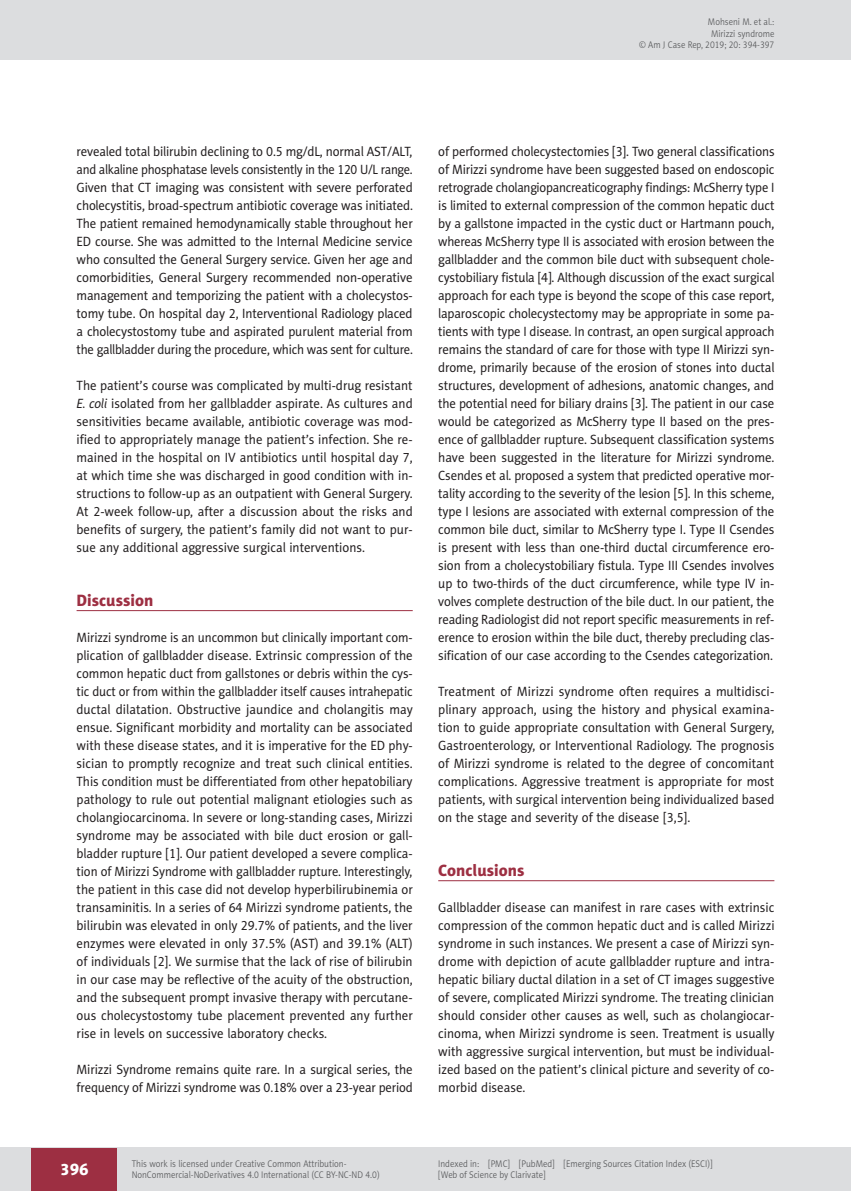
<style>
.page{position:relative;width:851px;height:1191px;background:#fff}
.page>*{position:absolute;margin:0;border:0;box-sizing:border-box;transform-origin:0 0}
.AJCR_Headline_1{font:16.5px "Naomi Sans EFN Heavy";color:#9d2f42}
.t1{font:16.5px "Naomi Sans EFN Heavy";color:#fff}
.AJCR_Body{font:13.5px/18px "Naomi Sans EFN";letter-spacing:-.01em;color:#231f20;text-align:justify;scale:.95 1}
.AJCR_Body-2{font:13.5px/18px "Naomi Sans EFN";letter-spacing:-.01em;color:#231f20;text-align:justify;scale:.93 1}
.AJCR_Body-3{font:13.5px/18px "Naomi Sans EFN";letter-spacing:-.01em;color:#231f20;text-align:justify;scale:.96 1}
.AJCR_pagina_zywa{font:9.75px/11.2px "Naomi Sans EFN Light";color:#57585a;scale:.9 1}
.AJCR_pagina_sygnatur{font:9.75px "Naomi Sans EFN Light";color:#57585a;scale:.9 1}
.s1{font-style:italic}
</style>
<div class="page">
<hr style="left:77px;top:610px;width:335px;height:1px;background:#9d2f42">
<hr style="left:438px;top:880px;width:336px;height:1px;background:#9d2f42">
<div style="left:0;top:1148px;width:850px;height:43px;background:#dcdddf"></div>
<div style="left:32px;top:1147px;width:85px;height:43px;background:#9d2f42"></div>
<div style="left:0;top:0;width:850px;height:60px;background:#dcdddf"></div>
<hr style="left:850px;top:0;width:1px;height:60px;background:#dcdddf">
<p class="AJCR_pagina_zywa" style="left:707px;top:16px;width:75px;text-align:center">Mohseni M. et al.:<br>Mirizzi syndrome</p>
<p class="AJCR_pagina_sygnatur" style="left:639px;top:39px;width:152px">© Am J Case Rep, 2019; 20: 394-397</p>
<p class="AJCR_Body" style="left:77px;top:142px;width:355px">revealed total bilirubin declining to 0.5 mg/dL, normal AST/ALT, and alkaline phosphatase levels consistently in the 120 U/L range.<br>Given that CT imaging was consistent with severe perforated cholecystitis, broad-spectrum antibiotic coverage was initiated.<br>The patient remained hemodynamically stable throughout her ED course. She was admitted to the Internal Medicine service who consulted the General Surgery service. Given her age and comorbidities, General Surgery recommended non-operative management and temporizing the patient with a cholecystos&shy;tomy tube. On hospital day 2, Interventional Radiology placed a cholecystostomy tube and aspirated purulent material from the gallbladder during the procedure, which was sent for culture.</p>
<p class="AJCR_Body" style="left:77px;top:376px;width:355px">The patient’s course was complicated by multi-drug resistant <span class="s1">E. coli</span> isolated from her gallbladder aspirate. As cultures and sensitivities became available, antibiotic coverage was mod&shy;ified to appropriately manage the patient’s infection. She re&shy;mained in the hospital on IV antibiotics until hospital day 7, at which time she was discharged in good condition with in&shy;structions to follow-up as an outpatient with General Surgery.<br>At 2-week follow-up, after a discussion about the risks and benefits of surgery, the patient’s family did not want to pur&shy;sue any additional aggressive surgical interventions.</p>
<p class="AJCR_Headline_1" style="left:77px;top:590px;width:78px">Discussion</p>
<p class="AJCR_Body-2" style="left:77px;top:628px;width:363px">Mirizzi syndrome is an uncommon but clinically important com&shy;plication of gallbladder disease. Extrinsic compression of the common hepatic duct from gallstones or debris within the cys&shy;tic duct or from within the gallbladder itself causes intrahepatic ductal dilatation. Obstructive jaundice and cholangitis may ensue. Significant morbidity and mortality can be associated with these disease states, and it is imperative for the ED phy&shy;sician to promptly recognize and treat such clinical entities.<br>This condition must be differentiated from other hepatobiliary pathology to rule out potential malignant etiologies such as cholangiocarcinoma. In severe or long-standing cases, Mirizzi syndrome may be associated with bile duct erosion or gall&shy;bladder rupture [1]. Our patient developed a severe complica&shy;tion of Mirizzi Syndrome with gallbladder rupture. Interestingly, the patient in this case did not develop hyperbilirubinemia or transaminitis. In a series of 64 Mirizzi syndrome patients, the bilirubin was elevated in only 29.7% of patients, and the liver enzymes were elevated in only 37.5% (AST) and 39.1% (ALT) of individuals [2]. We surmise that the lack of rise of bilirubin in our case may be reflective of the acuity of the obstruction, and the subsequent prompt invasive therapy with percutane&shy;ous cholecystostomy tube placement prevented any further rise in levels on successive laboratory checks.</p>
<p class="AJCR_Body" style="left:77px;top:1060px;width:355px">Mirizzi Syndrome remains quite rare. In a surgical series, the frequency of Mirizzi syndrome was 0.18% over a 23-year period</p>
<p class="AJCR_Body" style="left:438px;top:142px;width:355px">of performed cholecystectomies [3]. Two general classifications of Mirizzi syndrome have been suggested based on endoscopic retrograde cholangiopancreaticography findings: McSherry type I is limited to external compression of the common hepatic duct by a gallstone impacted in the cystic duct or Hartmann pouch, whereas McSherry type II is associated with erosion between the gallbladder and the common bile duct with subsequent chole&shy;cystobiliary fistula [4]. Although discussion of the exact surgical approach for each type is beyond the scope of this case report, laparoscopic cholecystectomy may be appropriate in some pa&shy;tients with type I disease. In contrast, an open surgical approach remains the standard of care for those with type II Mirizzi syn&shy;drome, primarily because of the erosion of stones into ductal structures, development of adhesions, anatomic changes, and the potential need for biliary drains [3]. The patient in our case would be categorized as McSherry type II based on the pres&shy;ence of gallbladder rupture. Subsequent classification systems have been suggested in the literature for Mirizzi syndrome.<br>Csendes et al. proposed a system that predicted operative mor&shy;tality according to the severity of the lesion [5]. In this scheme, type I lesions are associated with external compression of the common bile duct, similar to McSherry type I. Type II Csendes is present with less than one-third ductal circumference ero&shy;sion from a cholecystobiliary fistula. Type III Csendes involves up to two-thirds of the duct circumference, while type IV in&shy;volves complete destruction of the bile duct. In our patient, the reading Radiologist did not report specific measurements in ref&shy;erence to erosion within the bile duct, thereby precluding clas&shy;sification of our case according to the Csendes categorization.</p>
<p class="AJCR_Body-3" style="left:438px;top:682px;width:351px">Treatment of Mirizzi syndrome often requires a multidisci&shy;plinary approach, using the history and physical examina&shy;tion to guide appropriate consultation with General Surgery, Gastroenterology, or Interventional Radiology. The prognosis of Mirizzi syndrome is related to the degree of concomitant complications. Aggressive treatment is appropriate for most patients, with surgical intervention being individualized based on the stage and severity of the disease [3,5].</p>
<p class="AJCR_Headline_1" style="left:438px;top:860px;width:88px">Conclusions</p>
<p class="AJCR_Body" style="left:438px;top:898px;width:355px">Gallbladder disease can manifest in rare cases with extrinsic compression of the common hepatic duct and is called Mirizzi syndrome in such instances. We present a case of Mirizzi syn&shy;drome with depiction of acute gallbladder rupture and intra&shy;hepatic biliary ductal dilation in a set of CT images suggestive of severe, complicated Mirizzi syndrome. The treating clinician should consider other causes as well, such as cholangiocar&shy;cinoma, when Mirizzi syndrome is seen. Treatment is usually with aggressive surgical intervention, but must be individual&shy;ized based on the patient’s clinical picture and severity of co&shy;morbid disease.</p>
<p class="t1" style="left:60px;top:1159px;width:30px">396</p>
<p class="AJCR_pagina_zywa" style="left:132px;top:1158px;width:277px">This work is licensed under Creative Common Attribution-<br>NonCommercial-NoDerivatives 4.0 International (CC BY-NC-ND 4.0)</p>
<p class="AJCR_pagina_zywa" style="left:438px;top:1158px;width:306px">Indexed in: [PMC] [PubMed] [Emerging Sources Citation Index (ESCI)] [Web of Science by Clarivate]</p>
</div>
